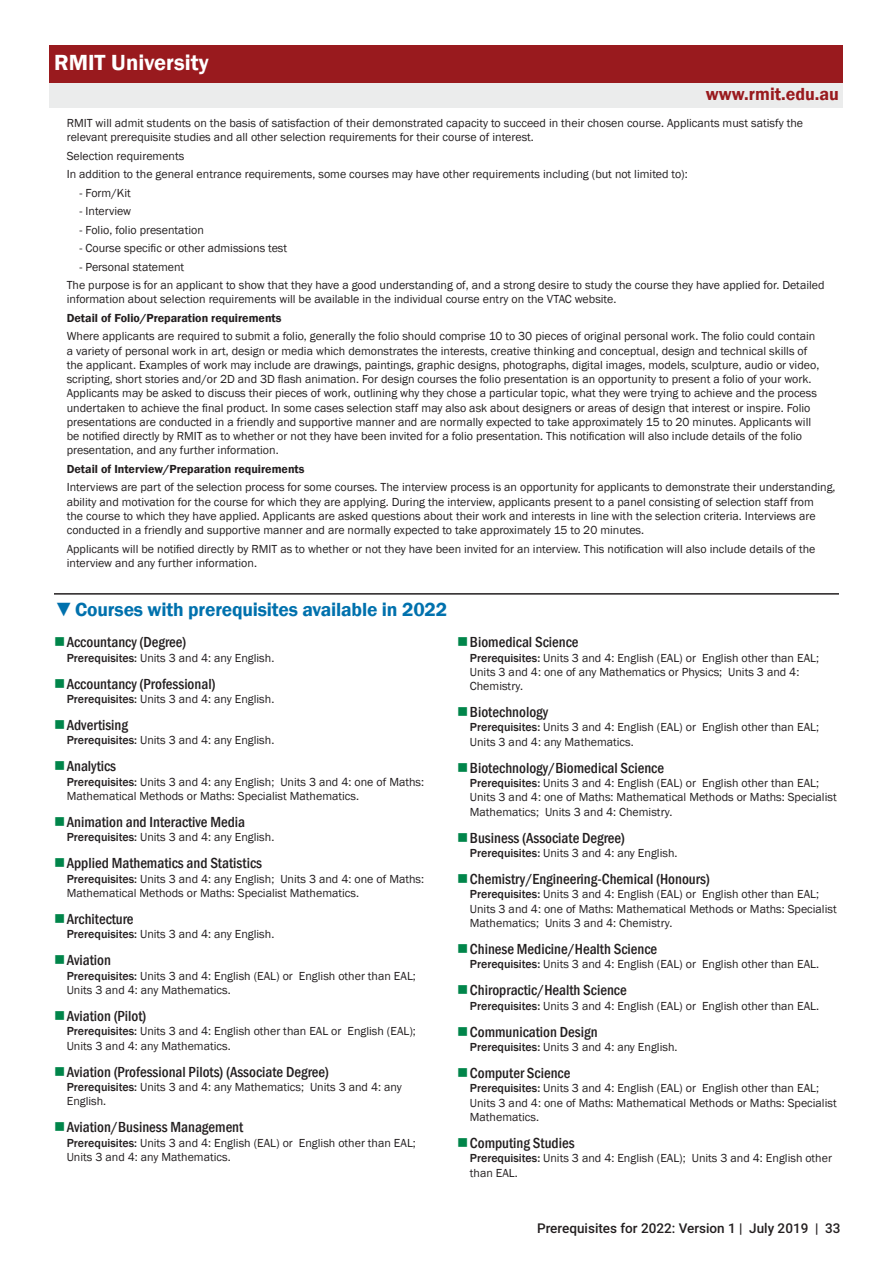
<style>
.page{position:relative;width:893px;height:1263px;background:#fff}
.page>*{position:absolute;margin:0;border:0;box-sizing:border-box;transform-origin:0 0}
.Institutions_Header{font:600 22.5px "Franklin Gothic";color:#fff}
.t1{font:600 19.5px "Franklin Gothic";letter-spacing:-.01em;color:#0071ad}
.Institutions_Website{font:600 18px "Franklin Gothic";color:#991a1e}
.t2{font:500 condensed 15px "Franklin Gothic";color:#231f20}
.t3{font:500 13.5px "Roboto";color:#231f20}
.Institutions_Descrip{font:12px/14.2px "Franklin Gothic";color:#231f20}
.Course_Text{font:12px/14.2px "Franklin Gothic";color:#231f20}
.Institutions_Descrip-2{font:600 12px "Franklin Gothic";color:#231f20}
.s1{font-stretch:condensed}
.s2{font-weight:500}
</style>
<div class="page">
<div style="left:50px;top:45px;width:793px;height:38px;background:#991a1e"></div>
<div style="left:50px;top:83px;width:793px;height:25px;background:#ebecec"></div>
<hr style="left:54px;top:593px;width:785px;height:2px;background:#231f20">
<p class="Institutions_Header" style="left:54px;top:48px;width:156px">RMIT University</p>
<p class="Institutions_Website" style="left:706px;top:83px;width:135px">www.rmit.edu.au</p>
<p class="Institutions_Descrip" style="left:67px;top:116px;width:738px">RMIT will admit students on the basis of satisfaction of their demonstrated capacity to succeed in their chosen course. Applicants must satisfy the relevant prerequisite studies and all other selection requirements for their course of interest.</p>
<p class="Institutions_Descrip" style="left:67px;top:149px;width:119px">Selection requirements</p>
<p class="Institutions_Descrip" style="left:67px;top:167px;width:622px">In addition to the general entrance requirements, some courses may have other requirements including (but not limited to):</p>
<p class="Institutions_Descrip" style="left:80px;top:186px;width:53px">- Form/Kit</p>
<p class="Institutions_Descrip" style="left:80px;top:204px;width:53px">- Interview</p>
<p class="Institutions_Descrip" style="left:80px;top:223px;width:126px">- Folio, folio presentation</p>
<p class="Institutions_Descrip" style="left:80px;top:241px;width:209px">- Course specific or other admissions test</p>
<p class="Institutions_Descrip" style="left:80px;top:260px;width:106px">- Personal statement</p>
<p class="Institutions_Descrip" style="left:67px;top:278px;width:759px">The purpose is for an applicant to show that they have a good understanding of, and a strong desire to study the course they have applied for. Detailed information about selection requirements will be available in the individual course entry on the VTAC website.</p>
<p class="Institutions_Descrip-2" style="left:67px;top:310px;width:216px">Detail of Folio/Preparation requirements</p>
<p class="Institutions_Descrip" style="left:67px;top:330px;width:754px">Where applicants are required to submit a folio, generally the folio should comprise 10 to 30 pieces of original personal work. The folio could contain a variety of personal work in art, design or media which demonstrates the interests, creative thinking and conceptual, design and technical skills of the applicant. Examples of work may include are drawings, paintings, graphic designs, photographs, digital images, models, sculpture, audio or video, scripting, short stories and/or 2D and 3D flash animation. For design courses the folio presentation is an opportunity to present a folio of your work.<br>Applicants may be asked to discuss their pieces of work, outlining why they chose a particular topic, what they were trying to achieve and the process undertaken to achieve the final product. In some cases selection staff may also ask about designers or areas of design that interest or inspire. Folio presentations are conducted in a friendly and supportive manner and are normally expected to take approximately 15 to 20 minutes. Applicants will be notified directly by RMIT as to whether or not they have been invited for a folio presentation. This notification will also include details of the folio presentation, and any further information.</p>
<p class="Institutions_Descrip-2" style="left:67px;top:461px;width:239px">Detail of Interview/Preparation requirements</p>
<p class="Institutions_Descrip" style="left:67px;top:481px;width:770px">Interviews are part of the selection process for some courses. The interview process is an opportunity for applicants to demonstrate their understanding, ability and motivation for the course for which they are applying. During the interview, applicants present to a panel consisting of selection staff from<br>the course to which they have applied. Applicants are asked questions about their work and interests in line with the selection criteria. Interviews are conducted in a friendly and supportive manner and are normally expected to take approximately 15 to 20 minutes.</p>
<p class="Institutions_Descrip" style="left:67px;top:542px;width:750px">Applicants will be notified directly by RMIT as to whether or not they have been invited for an interview. This notification will also include details of the interview and any further information.</p>
<p class="t1" style="left:54px;top:597px;width:395px"><span class="s1">▼</span>Courses with prerequisites available in 2022</p>
<p class="t2" style="left:67px;top:632px;width:121px">Accountancy (Degree)</p>
<p class="Course_Text" style="left:67px;top:651px;width:209px"><span class="s2">Prerequisites:</span> Units 3 and 4: any English.</p>
<p class="t2" style="left:67px;top:674px;width:150px">Accountancy (Professional)</p>
<p class="Course_Text" style="left:67px;top:692px;width:209px"><span class="s2">Prerequisites:</span> Units 3 and 4: any English.</p>
<p class="t2" style="left:67px;top:715px;width:63px">Advertising</p>
<p class="Course_Text" style="left:67px;top:733px;width:209px"><span class="s2">Prerequisites:</span> Units 3 and 4: any English.</p>
<p class="t2" style="left:67px;top:756px;width:51px">Analytics</p>
<p class="Course_Text" style="left:67px;top:775px;width:359px"><span class="s2">Prerequisites:</span> Units 3 and 4: any English; Units 3 and 4: one of Maths:<br>Mathematical Methods or Maths: Specialist Mathematics.</p>
<p class="t2" style="left:67px;top:812px;width:180px">Animation and Interactive Media</p>
<p class="Course_Text" style="left:67px;top:830px;width:209px"><span class="s2">Prerequisites:</span> Units 3 and 4: any English.</p>
<p class="t2" style="left:67px;top:853px;width:197px">Applied Mathematics and Statistics</p>
<p class="Course_Text" style="left:67px;top:872px;width:359px"><span class="s2">Prerequisites:</span> Units 3 and 4: any English; Units 3 and 4: one of Maths:<br>Mathematical Methods or Maths: Specialist Mathematics.</p>
<p class="t2" style="left:67px;top:909px;width:68px">Architecture</p>
<p class="Course_Text" style="left:67px;top:927px;width:209px"><span class="s2">Prerequisites:</span> Units 3 and 4: any English.</p>
<p class="t2" style="left:67px;top:951px;width:46px">Aviation</p>
<p class="Course_Text" style="left:67px;top:969px;width:351px"><span class="s2">Prerequisites:</span> Units 3 and 4: English (EAL) or English other than EAL;<br>Units 3 and 4: any Mathematics.</p>
<p class="t2" style="left:67px;top:1006px;width:81px">Aviation (Pilot)</p>
<p class="Course_Text" style="left:67px;top:1024px;width:351px"><span class="s2">Prerequisites:</span> Units 3 and 4: English other than EAL or English (EAL);<br>Units 3 and 4: any Mathematics.</p>
<p class="t2" style="left:67px;top:1062px;width:264px">Aviation (Professional Pilots) (Associate Degree)</p>
<p class="Course_Text" style="left:67px;top:1080px;width:336px"><span class="s2">Prerequisites:</span> Units 3 and 4: any Mathematics; Units 3 and 4: any<br>English.</p>
<p class="t2" style="left:67px;top:1117px;width:178px">Aviation/Business Management</p>
<p class="Course_Text" style="left:67px;top:1136px;width:351px"><span class="s2">Prerequisites:</span> Units 3 and 4: English (EAL) or English other than EAL;<br>Units 3 and 4: any Mathematics.</p>
<p class="t2" style="left:470px;top:632px;width:110px">Biomedical Science</p>
<p class="Course_Text" style="left:470px;top:651px;width:351px"><span class="s2">Prerequisites:</span> Units 3 and 4: English (EAL) or English other than EAL;<br>Units 3 and 4: one of any Mathematics or Physics; Units 3 and 4:<br>Chemistry.</p>
<p class="t2" style="left:470px;top:702px;width:80px">Biotechnology</p>
<p class="Course_Text" style="left:470px;top:720px;width:351px"><span class="s2">Prerequisites:</span> Units 3 and 4: English (EAL) or English other than EAL;<br>Units 3 and 4: any Mathematics.</p>
<p class="t2" style="left:470px;top:758px;width:196px">Biotechnology/Biomedical Science</p>
<p class="Course_Text" style="left:470px;top:776px;width:368px"><span class="s2">Prerequisites:</span> Units 3 and 4: English (EAL) or English other than EAL;<br>Units 3 and 4: one of Maths: Mathematical Methods or Maths: Specialist<br>Mathematics; Units 3 and 4: Chemistry.</p>
<p class="t2" style="left:470px;top:828px;width:157px">Business (Associate Degree)</p>
<p class="Course_Text" style="left:470px;top:846px;width:209px"><span class="s2">Prerequisites:</span> Units 3 and 4: any English.</p>
<p class="t2" style="left:470px;top:869px;width:242px">Chemistry/Engineering-Chemical (Honours)</p>
<p class="Course_Text" style="left:470px;top:887px;width:368px"><span class="s2">Prerequisites:</span> Units 3 and 4: English (EAL) or English other than EAL;<br>Units 3 and 4: one of Maths: Mathematical Methods or Maths: Specialist<br>Mathematics; Units 3 and 4: Chemistry.</p>
<p class="t2" style="left:470px;top:939px;width:189px">Chinese Medicine/Health Science</p>
<p class="Course_Text" style="left:470px;top:957px;width:351px"><span class="s2">Prerequisites:</span> Units 3 and 4: English (EAL) or English other than EAL.</p>
<p class="t2" style="left:470px;top:980px;width:158px">Chiropractic/Health Science</p>
<p class="Course_Text" style="left:470px;top:999px;width:351px"><span class="s2">Prerequisites:</span> Units 3 and 4: English (EAL) or English other than EAL.</p>
<p class="t2" style="left:470px;top:1022px;width:129px">Communication Design</p>
<p class="Course_Text" style="left:470px;top:1040px;width:209px"><span class="s2">Prerequisites:</span> Units 3 and 4: any English.</p>
<p class="t2" style="left:470px;top:1063px;width:102px">Computer Science</p>
<p class="Course_Text" style="left:470px;top:1081px;width:368px"><span class="s2">Prerequisites:</span> Units 3 and 4: English (EAL) or English other than EAL;<br>Units 3 and 4: one of Maths: Mathematical Methods or Maths: Specialist<br>Mathematics.</p>
<p class="t2" style="left:470px;top:1133px;width:106px">Computing Studies</p>
<p class="Course_Text" style="left:470px;top:1151px;width:364px"><span class="s2">Prerequisites:</span> Units 3 and 4: English (EAL); Units 3 and 4: English other than EAL.</p>
<p class="t3" style="left:537px;top:1219px;width:305px">Prerequisites for 2022: Version 1 | July 2019 | 33</p>
</div>
